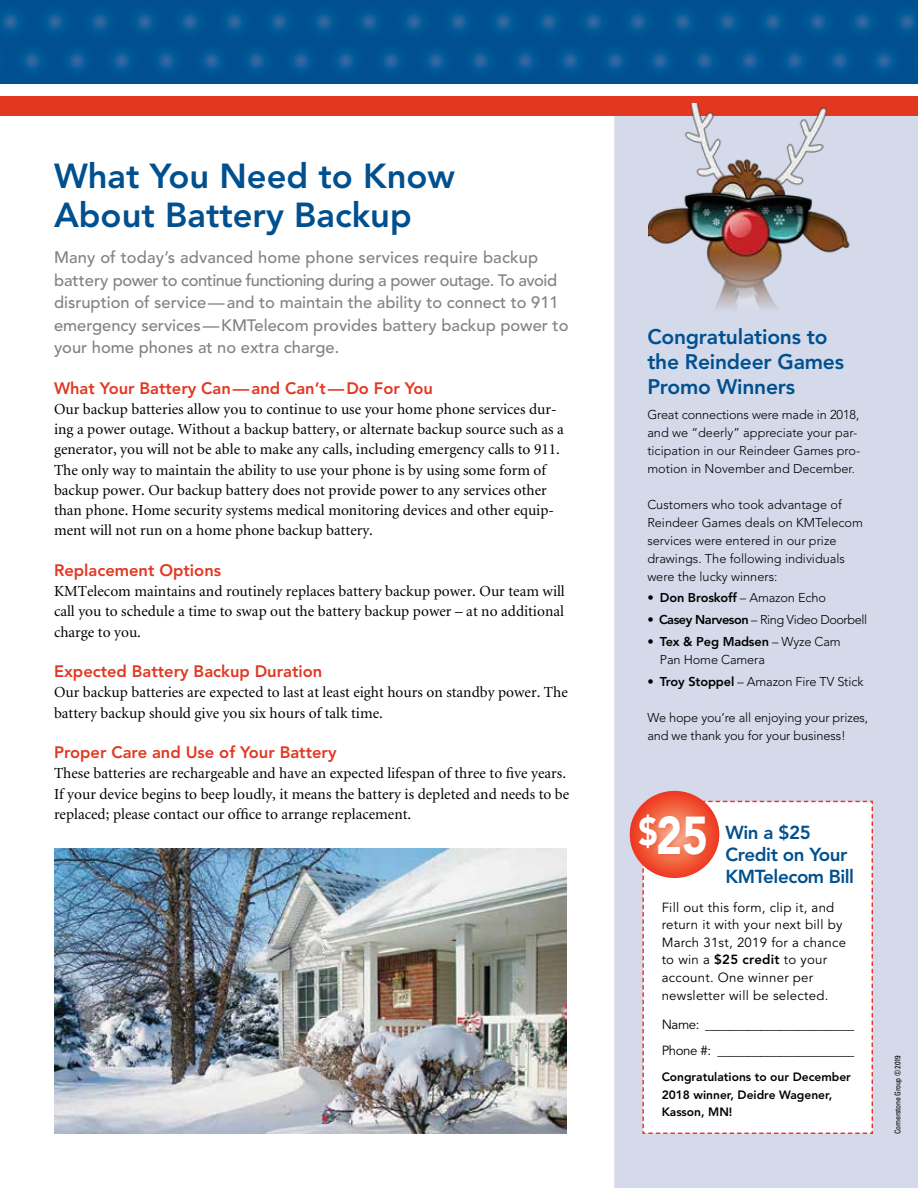
<style>
.page{position:relative;width:918px;height:1188px;background:#fff}
.page>*{position:absolute;margin:0;border:0;box-sizing:border-box;transform-origin:0 0}
.t1{font:900 52.8px "Avenir";color:#fff;scale:.83 1}
.t2{font:800 34.5px/39px "Avenir";color:#00508f}
.t3{font:800 21px/24.8px "Avenir";letter-spacing:-.01em;color:#00508f}
.t4{font:800 18.75px/22px "Avenir";letter-spacing:-.02em;color:#00508f}
.t5{font:500 16.5px/22.5px "Avenir";color:#808285}
.t6{font:800 16.5px "Avenir";color:#e23822}
.t7{font:15.3px/20.2px "Minion";color:#000}
.t8{font:13.2px/17.5px "Avenir";letter-spacing:.02em;color:#000}
.t9{font:13.2px/25.7px "Avenir";letter-spacing:-.03em;color:#000}
.t10{font:300 12.75px/18px "Avenir";color:#000}
.t11{font:300 12.75px "Avenir";letter-spacing:-.035em;color:#000}
.t12{font:800 12px/17.5px "Avenir";color:#000}
.t13{font:condensed 7.8px "Univers";letter-spacing:-.03em;color:#000}
.s1{font-weight:800}
</style>
<div class="page">
<div style="left:614px;top:103px;width:304px;height:1085px;background:#d4daea"></div>
<div style="left:0;top:0;width:918px;height:84px;background:#00508f"></div>
<svg style="left:1px;top:13px;width:915px;height:57px"></svg>
<div style="left:0;top:96px;width:918px;height:20px;background:#e23822"></div>
<svg style="left:630px;top:791px;width:243px;height:343px;background:#fbf4f4"></svg>
<div style="left:637px;top:812px;width:75px;height:48px;background:#e23822;opacity:.35"></div>
<img style="left:54px;top:849px;width:513px;height:285px">
<img style="left:649px;top:103px;width:201px;height:206px">
<h2 class="t2" style="left:54px;top:157px;width:403px">What You Need to Know<br>About Battery Backup</h2>
<p class="t5" style="left:54px;top:247px;width:516px">Many of today’s advanced home phone services require backup battery power to continue functioning during a power outage. To avoid disruption of service—and to maintain the ability to connect to 911 emergency services—KMTelecom provides battery backup power to your home phones at no extra charge.</p>
<p class="t6" style="left:54px;top:378px;width:381px">What Your Battery Can—and Can’t—Do For You</p>
<p class="t7" style="left:54px;top:399px;width:511px">Our backup batteries allow you to continue to use your home phone services dur&shy;ing a power outage. Without a backup battery, or alternate backup source such as a generator, you will not be able to make any calls, including emergency calls to 911.<br>The only way to maintain the ability to use your phone is by using some form of backup power. Our backup battery does not provide power to any services other than phone. Home security systems medical monitoring devices and other equip&shy;ment will not run on a home phone backup battery.</p>
<p class="t6" style="left:54px;top:560px;width:169px">Replacement Options</p>
<p class="t7" style="left:54px;top:582px;width:512px;text-align:justify">KMTelecom maintains and routinely replaces battery backup power. Our team will call you to schedule a time to swap out the battery backup power – at no additional charge to you.</p>
<p class="t6" style="left:54px;top:662px;width:270px">Expected Battery Backup Duration</p>
<p class="t7" style="left:54px;top:683px;width:515px">Our backup batteries are expected to last at least eight hours on standby power. The battery backup should give you six hours of talk time.</p>
<p class="t6" style="left:54px;top:743px;width:284px">Proper Care and Use of Your Battery</p>
<p class="t7" style="left:54px;top:764px;width:517px">These batteries are rechargeable and have an expected lifespan of three to five years.<br>If your device begins to beep loudly, it means the battery is depleted and needs to be replaced; please contact our office to arrange replacement.</p>
<h3 class="t3" style="left:647px;top:325px;width:198px">Congratulations to the Reindeer Games<br>Promo Winners</h3>
<p class="t10" style="left:647px;top:405px;width:215px">Great connections were made in 2018, and we “deerly” appreciate your par&shy;ticipation in our Reindeer Games pro&shy;motion in November and December.</p>
<p class="t10" style="left:647px;top:495px;width:217px">Customers who took advantage of<br>Reindeer Games deals on KMTelecom services were entered in our prize drawings. The following individuals were the lucky winners:</p>
<p class="t10" style="left:647px;top:589px;width:180px">• <span class="s1">Don Broskoff</span> – Amazon Echo</p>
<p class="t11" style="left:647px;top:612px;width:221px">• <span class="s1">Casey Narveson</span> – Ring Video Doorbell</p>
<p class="t10" style="left:660px;top:633px;width:182px;text-indent:-13px">• <span class="s1">Tex &amp; Peg Madsen</span> – Wyze Cam<br>Pan Home Camera</p>
<p class="t10" style="left:647px;top:672px;width:218px">• <span class="s1">Troy Stoppel</span> – Amazon Fire TV Stick</p>
<p class="t10" style="left:647px;top:708px;width:222px">We hope you’re all enjoying your prizes, and we thank you for your business!</p>
<h1 class="t1" style="left:638px;top:803px;width:86px"><sup>$</sup>25</h1>
<p class="t4" style="left:726px;top:822px;width:130px">Win a $25<br>Credit on Your<br>KMTelecom Bill</p>
<p class="t8" style="left:662px;top:899px;width:186px">Fill out this form, clip it, and return it with your next bill by<br>March 31st, 2019 for a chance to win a <span class="s1">$25 credit</span> to your account. One winner per newsletter will be selected.</p>
<p class="t9" style="left:662px;top:1012px;width:194px">Name: ________________________<br>Phone #: ______________________</p>
<p class="t12" style="left:662px;top:1068px;width:191px">Congratulations to our December<br>2018 winner, Deidre Wagener,<br>Kasson, MN!</p>
<p class="t13" style="left:893px;top:1134px;width:80px;rotate:-90deg">Cornerstone Group © 2019</p>
</div>
